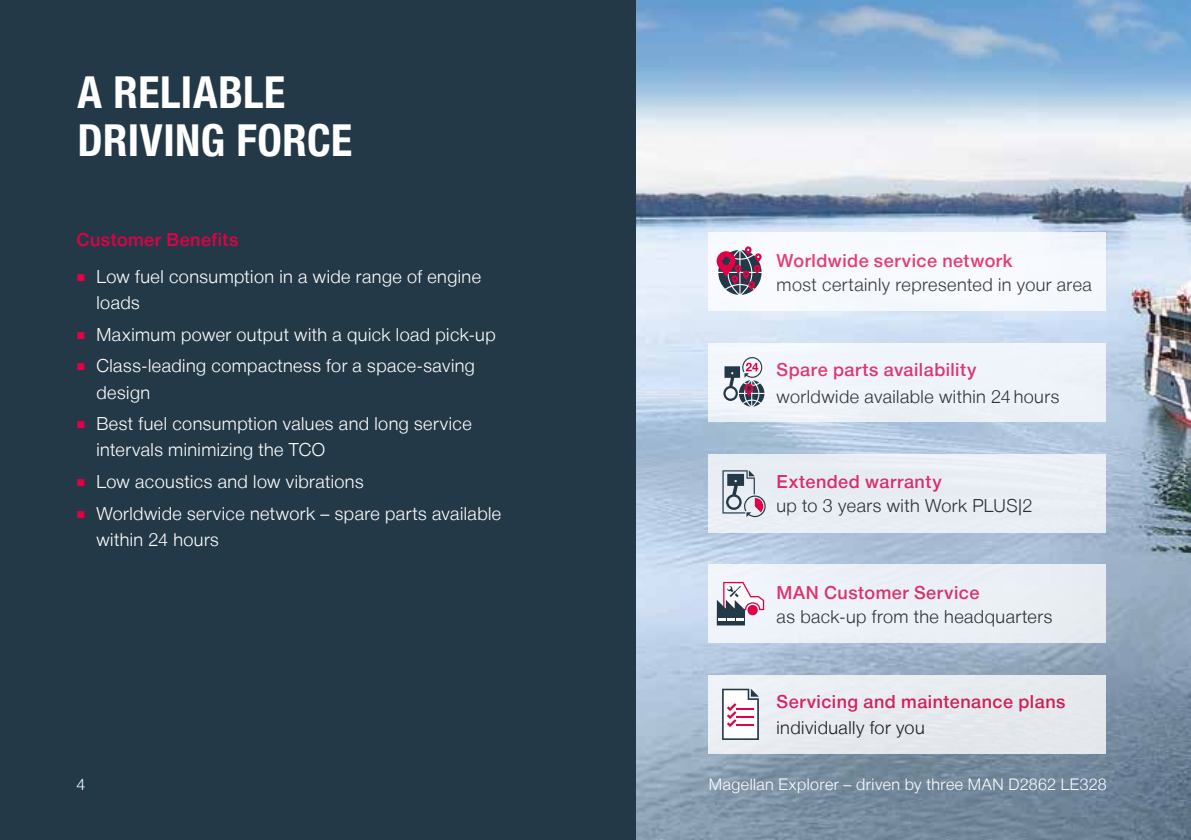
<style>
.page{position:relative;width:1191px;height:840px;background:#fff}
.page>*{position:absolute;margin:0;border:0;box-sizing:border-box;transform-origin:0 0}
.t1{font:700 44px/48px "Man Global Pro Condensed";letter-spacing:.01em;color:#fff}
.t2{font:300 18px/26px "Man Global Pro";letter-spacing:.025em;color:#fff}
.t3{font:300 18px "Man Global Pro";letter-spacing:.025em;color:#000}
.t4{font:500 18px "Man Global Pro";letter-spacing:.03em;color:#e40045}
.t5{font:300 16px "Man Global Pro";letter-spacing:.03em;color:#fff}
.s1{color:#e40045}
</style>
<div class="page">
<div style="left:0;top:0;width:637px;height:839px;background:#243948"></div>
<img style="left:637px;top:0;width:554px;height:839px">
<div style="left:708px;top:233px;width:398px;height:78px;background:#f7fafd"></div>
<svg style="left:716px;top:246px;width:45px;height:49px"></svg>
<div style="left:708px;top:343px;width:398px;height:78px;background:#eff4fa"></div>
<svg style="left:723px;top:357px;width:41px;height:49px"></svg>
<div style="left:708px;top:454px;width:398px;height:78px;background:#e9eef4"></div>
<svg style="left:722px;top:470px;width:43px;height:47px"></svg>
<div style="left:708px;top:564px;width:398px;height:78px;background:#ebf0f6"></div>
<svg style="left:717px;top:581px;width:47px;height:44px"></svg>
<div style="left:708px;top:675px;width:398px;height:78px;background:#e6ebee"></div>
<svg style="left:722px;top:688px;width:37px;height:51px;background:#dbc8d1"></svg>
<h1 class="t1" style="left:77px;top:69px;width:276px">A RELIABLE<br>DRIVING FORCE</h1>
<p class="t4" style="left:77px;top:229px;width:163px">Customer Benefits</p>
<p class="t2" style="left:96px;top:264px;width:386px;text-indent:-20px"><span class="s1">■</span> Low fuel consumption in a wide range of engine loads</p>
<p class="t2" style="left:77px;top:321px;width:421px"><span class="s1">■</span> Maximum power output with a quick load pick-up</p>
<p class="t2" style="left:96px;top:353px;width:380px;text-indent:-20px"><span class="s1">■</span> Class-leading compactness for a space-saving design</p>
<p class="t2" style="left:96px;top:411px;width:377px;text-indent:-20px"><span class="s1">■</span> Best fuel consumption values and long service intervals minimizing the TCO</p>
<p class="t2" style="left:77px;top:468px;width:289px"><span class="s1">■</span> Low acoustics and low vibrations</p>
<p class="t2" style="left:96px;top:500px;width:406px;text-indent:-20px"><span class="s1">■</span> Worldwide service network – spare parts available within 24 hours</p>
<p class="t4" style="left:776px;top:250px;width:237px">Worldwide service network</p>
<p class="t3" style="left:776px;top:274px;width:317px">most certainly represented in your area</p>
<p class="t4" style="left:776px;top:359px;width:201px">Spare parts availability</p>
<p class="t3" style="left:776px;top:385px;width:284px">world-wide available within 24 hours</p>
<p class="t4" style="left:776px;top:471px;width:167px">Extended warranty</p>
<p class="t3" style="left:776px;top:495px;width:257px">up to 3 years with Work PLUS|2</p>
<p class="t4" style="left:776px;top:581px;width:204px">MAN Customer Service</p>
<p class="t3" style="left:776px;top:605px;width:277px">as back-up from the headquarters</p>
<p class="t4" style="left:776px;top:691px;width:290px">Servicing and maintenance plans</p>
<p class="t3" style="left:776px;top:717px;width:150px">individually for you</p>
<p class="t5" style="left:77px;top:774px;width:10px">4</p>
<p class="t5" style="left:709px;top:774px;width:399px">Magellan Explorer – driven by three MAN D2862 LE328</p>
</div>
